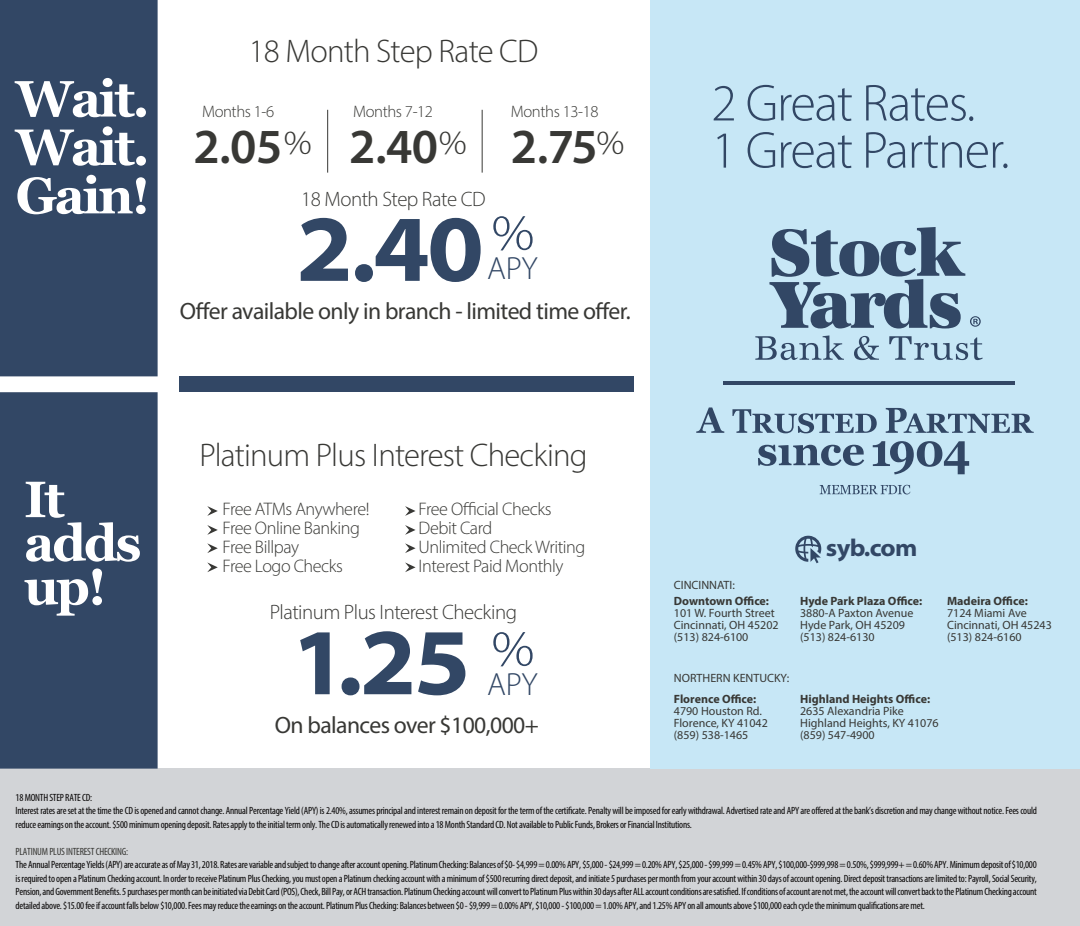
<style>
.page{position:relative;width:1080px;height:926px;background:#fff}
.page>*{position:absolute;margin:0;border:0;box-sizing:border-box;transform-origin:0 0}
.t1{font:700 semi-expanded 95.1px "Myriad Pro";color:#324765}
.t2{font:300 52.2px/47.1px "Myriad Pro";letter-spacing:-.025em;color:#324765}
.t3{font:700 51px/48.4px "Georgia";letter-spacing:-.045em;color:#fff;text-align:justify}
.t4{font:300 51px "Myriad Pro";color:#324765;scale:1.14 1}
.t5{font:600 49.2px "Myriad Pro";color:#383835}
.t6{font:300 34.05px "Myriad Pro";color:#383835;scale:1.12 1}
.t7{font:300 32.7px "Myriad Pro";letter-spacing:-.025em;color:#383835}
.t8{font:300 32.1px "Myriad Pro";letter-spacing:-.01em;color:#324765}
.t9{font:700 semi-expanded 24.3px "Myriad Pro";letter-spacing:-.03em;color:#324765}
.t10{font:23.7px "Myriad Pro";letter-spacing:-.025em;color:#383835}
.t11{font:300 20.85px "Myriad Pro";letter-spacing:-.025em;color:#383835}
.t12{font:300 18.15px/18.8px "Myriad Pro";letter-spacing:-.025em;color:#383835}
.t13{font:300 16.65px "Myriad Pro";letter-spacing:-.025em;color:#383835}
.t14{font:12px/12px "Myriad Pro";color:#383835}
.t15{font:700 12px "Myriad Pro";color:#383835}
.t16{font:condensed 10.5px/13.5px "Myriad Pro";letter-spacing:-.02em;color:#070505}
.t17{font:condensed 10.5px "Myriad Pro";letter-spacing:-.02em;color:#383835}
</style>
<div class="page">
<div style="left:0;top:768px;width:1080px;height:158px;background:#d2d4d7"></div>
<div style="left:650px;top:0;width:430px;height:768px;background:#c7e7f6"></div>
<div style="left:0;top:0;width:158px;height:768px;background:#324765"></div>
<svg style="left:755px;top:335px;width:89px;height:25px"></svg>
<svg style="left:854px;top:336px;width:25px;height:24px"></svg>
<svg style="left:889px;top:336px;width:94px;height:24px"></svg>
<hr style="left:723px;top:382px;width:292px;height:3px;background:#324765">
<svg style="left:732px;top:409px;width:145px;height:24px"></svg>
<svg style="left:886px;top:408px;width:148px;height:25px"></svg>
<svg style="left:696px;top:407px;width:28px;height:26px"></svg>
<svg style="left:758px;top:445px;width:106px;height:21px"></svg>
<svg style="left:873px;top:441px;width:96px;height:33px"></svg>
<svg style="left:769px;top:227px;width:212px;height:101px"></svg>
<svg style="left:820px;top:485px;width:90px;height:9px"></svg>
<svg style="left:207px;top:506px;width:11px;height:10px"></svg>
<svg style="left:207px;top:525px;width:11px;height:10px"></svg>
<svg style="left:207px;top:543px;width:11px;height:10px"></svg>
<svg style="left:207px;top:562px;width:11px;height:10px"></svg>
<svg style="left:405px;top:506px;width:11px;height:10px"></svg>
<svg style="left:405px;top:525px;width:11px;height:10px"></svg>
<svg style="left:405px;top:543px;width:11px;height:10px"></svg>
<svg style="left:405px;top:562px;width:11px;height:10px"></svg>
<hr style="left:327px;top:110px;width:1px;height:63px;background:#383835">
<hr style="left:482px;top:110px;width:1px;height:63px;background:#383835">
<div style="left:180px;top:376px;width:454px;height:16px;background:#324765"></div>
<svg style="left:795px;top:535px;width:26px;height:28px"></svg>
<h3 class="t3" style="left:16px;top:75px;width:136px">Wait.<br>Wait.<br>Gain!</h3>
<h3 class="t7" style="left:249px;top:40px;width:291px">18 Month Step Rate CD</h3>
<h3 class="t13" style="left:202px;top:105px;width:74px">Months 1-6</h3>
<h3 class="t13" style="left:353px;top:105px;width:81px">Months 7-12</h3>
<h3 class="t13" style="left:511px;top:105px;width:89px">Months 13-18</h3>
<h3 class="t5" style="left:193px;top:118px;width:91px">2.05</h3>
<h3 class="t5" style="left:349px;top:118px;width:91px">2.40</h3>
<h3 class="t5" style="left:511px;top:118px;width:88px">2.75</h3>
<h3 class="t6" style="left:284px;top:130px;width:26px">%</h3>
<h3 class="t6" style="left:439px;top:130px;width:26px">%</h3>
<h3 class="t6" style="left:597px;top:130px;width:26px">%</h3>
<h3 class="t11" style="left:301px;top:192px;width:186px">18 Month Step Rate CD</h3>
<h1 class="t1" style="left:296px;top:192px;width:240px">2.40 <sup>%</sup></h1>
<h3 class="t8" style="left:487px;top:257px;width:52px">APY</h3>
<h3 class="t10" style="left:180px;top:303px;width:452px">Offer available only in branch - limited time offer.</h3>
<h2 class="t2" style="left:711px;top:84px;width:300px">2 Great Rates.<br>1 Great Partner.</h2>
<h3 class="t3" style="left:24px;top:478px;width:119px;line-height:43.7px;text-align:left">It adds up!</h3>
<h3 class="t7" style="left:199px;top:443px;width:390px">Platinum Plus Interest Checking</h3>
<h3 class="t12" style="left:223px;top:501px;width:148px">Free ATMs Anywhere!<br>Free Online Banking<br>Free Billpay<br>Free Logo Checks</h3>
<h3 class="t12" style="left:419px;top:501px;width:168px">Free Official Checks<br>Debit Card<br>Unlimited Check Writing<br>Interest Paid Monthly</h3>
<h3 class="t11" style="left:270px;top:605px;width:249px">Platinum Plus Interest Checking</h3>
<h1 class="t1" style="left:291px;top:605px;width:181px">1.25</h1>
<h3 class="t4" style="left:491px;top:631px;width:39px">%</h3>
<h3 class="t8" style="left:487px;top:673px;width:52px">APY</h3>
<h3 class="t10" style="left:275px;top:716px;width:266px">On balances over $100,000+</h3>
<p class="t14" style="left:674px;top:580px;width:63px">CINCINNATI:</p>
<p class="t15" style="left:674px;top:596px;width:97px">Downtown Office:</p>
<p class="t14" style="left:674px;top:608px;width:106px">101 W. Fourth Street<br>Cincinnati, OH 45202 (513) 824-6100</p>
<h3 class="t9" style="left:826px;top:533px;width:93px">syb.com</h3>
<p class="t15" style="left:800px;top:596px;width:124px">Hyde Park Plaza Office:</p>
<p class="t14" style="left:800px;top:608px;width:115px">3880-A Paxton Avenue<br>Hyde Park, OH 45209 (513) 824-6130</p>
<p class="t15" style="left:947px;top:596px;width:82px">Madeira Office:</p>
<p class="t14" style="left:947px;top:608px;width:106px">7124 Miami Ave<br>Cincinnati, OH 45243 (513) 824-6160</p>
<p class="t14" style="left:674px;top:673px;width:117px">NORTHERN KENTUCKY:</p>
<p class="t15" style="left:674px;top:694px;width:84px">Florence Office:</p>
<p class="t14" style="left:674px;top:706px;width:95px">4790 Houston Rd.<br>Florence, KY 41042 (859) 538-1465</p>
<p class="t15" style="left:800px;top:694px;width:132px">Highland Heights Office:</p>
<p class="t14" style="left:800px;top:706px;width:140px">2635 Alexandria Pike<br>Highland Heights, KY 41076 (859) 547-4900</p>
<p class="t16" style="left:16px;top:791px;width:1023px">18MONTH STEP RATE CD:<br>Interest rates areset at the time the CD is opened and cannot change. Annual Percentage Yield (APY) is 2.40%, assumes principal and interest remain on deposit for the term of the certificate. Penalty will be imposed for early withdrawal. Advertised rate and APY are offered at the bank’s discretion and may change without notice. Fees could reduce earnings onthe account. $500minimum opening deposit. Rates applytothe initialterm only. The CD is automaticallyrenewed into a 18Month Standard CD.Not availableto Public Funds, Brokers or Financial Institutions.</p>
<p class="t17" style="left:16px;top:847px;width:114px">PLATINUM PLUS INTEREST CHECKING:</p>
<p class="t16" style="left:16px;top:859px;width:1023px;text-align:justify">TheAnnual Percentage Yields(APY) are accurate as ofMay 31, 2018. Rates are variable andsubjectto change after account opening. Platinum Checking: Balances of $0- $4,999= 0.00%APY, $5,000- $24,999= 0.20%APY, $25,000- $99,999= 0.45%APY, $100,000-$999,998= 0.50%, $999,999+= 0.60%APY.Minimum deposit of $10,000 isrequiredto open a Platinum Checking account. In ordertoreceive Platinum Plus Checking, youmust open a Platinum checking account with aminimum of $500recurring direct deposit, and initiate 5 purchases permonth from your account within 30 days of account opening. Direct deposittransactions are limitedto: Payroll, Social Security, Pension, andGovernmentBenefits. 5purchasespermonth canbe initiated viaDebit Card(POS), Check,BillPay, orACHtransaction.Platinum Checking accountwill converttoPlatinumPluswithin 30days afterALL account conditions aresatisfied.If conditions of account arenotmet,the accountwill convertbacktothePlatinum Checking account detailed above. $15.00fee if accountfalls below $10,000. Feesmayreducethe earnings onthe account. Platinum Plus Checking: Balances between $0- $9,999= 0.00% APY, $10,000- $100,000= 1.00% APY, and 1.25% APY on all amounts above $100,000 each cycletheminimum qualifications aremet.</p>
</div>
